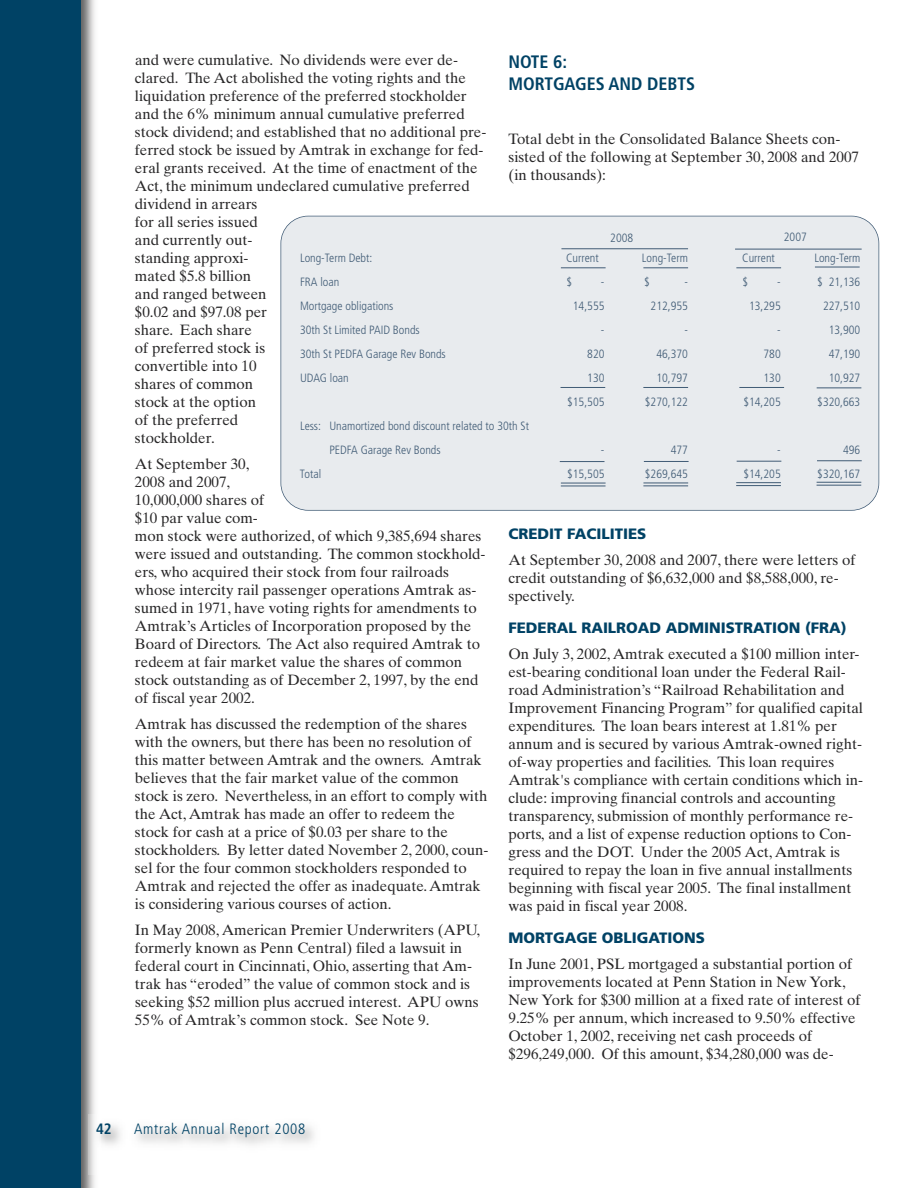
<style>
.page{position:relative;width:918px;height:1188px;background:#fff}
.page>*{position:absolute;margin:0;border:0;box-sizing:border-box;transform-origin:0 0}
.t1{font:700 condensed 18px/22.6px "Frutiger";color:#004265}
.t2{font:15px/18px "Times Ten";color:#272627}
.t3{font:900 15px "Frutiger";color:#004265}
.t4{font:300 condensed 15px "Frutiger";letter-spacing:.05em;color:#004265}
.t5{font:700 condensed 15px "Frutiger";color:#004265}
.t6{font:300 condensed 12px/24px "Frutiger";color:#405b75;text-align:right}
</style>
<div class="page">
<img style="left:81px;top:0;width:14px;height:1188px">
<div style="left:0;top:0;width:81px;height:1188px;background:#004265"></div>
<div style="left:281px;top:216px;width:597px;height:294px;background:#e8ebee;border-radius:27px"></div>
<div style="left:280px;top:216px;width:599px;height:295px;border:2px solid #405b75;border-radius:28px"></div>
<hr style="left:560px;top:461px;width:44px;height:1px;background:#405b75">
<hr style="left:561px;top:483px;width:45px;height:1px;background:#405b75">
<hr style="left:561px;top:486px;width:45px;height:1px;background:#405b75">
<hr style="left:817px;top:388px;width:44px;height:1px;background:#405b75">
<hr style="left:739px;top:387px;width:45px;height:1px;background:#405b75">
<hr style="left:643px;top:387px;width:45px;height:1px;background:#405b75">
<hr style="left:561px;top:387px;width:44px;height:1px;background:#405b75">
<hr style="left:815px;top:267px;width:45px;height:1px;background:#405b75">
<hr style="left:817px;top:461px;width:45px;height:1px;background:#405b75">
<hr style="left:817px;top:482px;width:44px;height:1px;background:#405b75">
<hr style="left:817px;top:485px;width:44px;height:1px;background:#405b75">
<hr style="left:737px;top:461px;width:44px;height:1px;background:#405b75">
<hr style="left:736px;top:482px;width:45px;height:1px;background:#405b75">
<hr style="left:736px;top:485px;width:45px;height:1px;background:#405b75">
<hr style="left:644px;top:461px;width:45px;height:1px;background:#405b75">
<hr style="left:643px;top:483px;width:45px;height:1px;background:#405b75">
<hr style="left:643px;top:486px;width:45px;height:1px;background:#405b75">
<hr style="left:736px;top:268px;width:45px;height:1px;background:#405b75">
<hr style="left:643px;top:268px;width:45px;height:1px;background:#405b75">
<hr style="left:561px;top:268px;width:45px;height:1px;background:#405b75">
<hr style="left:561px;top:249px;width:127px;height:1px;background:#405b75">
<hr style="left:735px;top:249px;width:127px;height:1px;background:#405b75">
<img style="left:88px;top:1114px;width:226px;height:60px">
<p class="t2" style="left:135px;top:52px;width:353px">and were cumulative. No dividends were ever de&shy;clared. The Act abolished the voting rights and the liquidation preference of the preferred stockholder and the 6% minimum annual cumulative preferred stock dividend; and established that no additional pre&shy;ferred stock be issued by Amtrak in exchange for fed&shy;eral grants received. At the time of enactment of the<br>Act, the minimum undeclared cumulative preferred dividend in arrears<br>for all series issued<br>and currently out-<br>standing approxi-<br>mated $5.8 billion<br>and ranged between<br>$0.02 and $97.08 per<br>share. Each share<br>of preferred stock is<br>convertible into 10<br>shares of common<br>stock at the option<br>of the preferred<br>stockholder.</p>
<p class="t2" style="left:135px;top:457px;width:352px">At September 30,<br>2008 and 2007,<br>10,000,000 shares of<br>$10 par value com-<br>mon stock were authorized, of which 9,385,694 shares were issued and outstanding. The common stockhold&shy;ers, who acquired their stock from four railroads whose intercity rail passenger operations Amtrak as&shy;sumed in 1971, have voting rights for amendments to Amtrak’s Articles of Incorporation proposed by the Board of Directors. The Act also required Amtrak to redeem at fair market value the shares of common stock outstanding as of December 2, 1997, by the end of fiscal year 2002.</p>
<p class="t2" style="left:135px;top:717px;width:355px">Amtrak has discussed the redemption of the shares with the owners, but there has been no resolution of this matter between Amtrak and the owners. Amtrak believes that the fair market value of the common stock is zero. Nevertheless, in an effort to comply with the Act, Amtrak has made an offer to redeem the stock for cash at a price of $0.03 per share to the stockholders. By letter dated November 2, 2000, coun&shy;sel for the four common stockholders responded to Amtrak and rejected the offer as inadequate. Amtrak is considering various courses of action.</p>
<p class="t2" style="left:135px;top:923px;width:347px">In May 2008, American Premier Underwriters (APU, formerly known as Penn Central) filed a lawsuit in federal court in Cincinnati, Ohio, asserting that Am&shy;trak has “eroded” the value of common stock and is seeking $52 million plus accrued interest. APU owns 55% of Amtrak’s common stock. See Note 9.</p>
<p class="t1" style="left:508px;top:51px;width:188px">NOTE 6:<br>MORTGAGES AND DEBTS</p>
<p class="t2" style="left:508px;top:131px;width:352px">Total debt in the Consolidated Balance Sheets con&shy;sisted of the following at September 30, 2008 and 2007 (in thousands):</p>
<p class="t6" style="left:610px;top:227px;width:25px">2008</p>
<p class="t6" style="left:784px;top:226px;width:25px">2007</p>
<p class="t6" style="left:300px;top:247px;width:147px;text-align:left">Long-Term Debt:<br>FRA loan<br>Mortgage obligations<br>30th St Limited PAID Bonds<br>30th St PEDFA Garage Rev Bonds<br>UDAG loan</p>
<p class="t6" style="left:300px;top:415px;width:231px">Less: Unamortized bond discount related to 30th St</p>
<p class="t6" style="left:329px;top:439px;width:113px">PEDFA Garage Rev Bonds</p>
<p class="t6" style="left:300px;top:463px;width:23px">Total</p>
<p class="t6" style="left:642px;top:247px;width:47px;text-align:left">Long-Term $</p>
<p class="t6" style="left:566px;top:247px;width:34px;text-align:left">Current $</p>
<p class="t6" style="left:742px;top:247px;width:34px;text-align:left">Current $</p>
<p class="t6" style="left:814px;top:247px;width:47px">Long-Term $ 21,136<br>227,510<br>13,900<br>47,190<br>10,927 $320,663</p>
<p class="t6" style="left:817px;top:439px;width:45px">496 $320,167</p>
<p class="t6" style="left:645px;top:271px;width:45px">-<br>212,955 -<br>46,370<br>10,797 $270,122</p>
<p class="t6" style="left:645px;top:439px;width:45px">477 $269,645</p>
<p class="t6" style="left:567px;top:271px;width:39px">-<br>14,555 -<br>820<br>130 $15,505</p>
<p class="t6" style="left:743px;top:271px;width:39px">-<br>13,295 -<br>780<br>130 $14,205</p>
<p class="t6" style="left:567px;top:439px;width:39px">- $15,505</p>
<p class="t6" style="left:743px;top:439px;width:39px">- $14,205</p>
<p class="t3" style="left:509px;top:528px;width:139px">CREDIT FACILITIES</p>
<p class="t2" style="left:509px;top:553px;width:348px">At September 30, 2008 and 2007, there were letters of credit outstanding of $6,632,000 and $8,588,000, re&shy;spectively.</p>
<p class="t3" style="left:509px;top:622px;width:340px">FEDERAL RAILROAD ADMINISTRATION (FRA)</p>
<p class="t2" style="left:509px;top:646px;width:356px">On July 3, 2002, Amtrak executed a $100 million inter&shy;est-bearing conditional loan under the Federal Rail&shy;road Administration’s “Railroad Rehabilitation and Improvement Financing Program” for qualified capital expenditures. The loan bears interest at 1.81% per annum and is secured by various Amtrak-owned right&shy;of-way properties and facilities. This loan requires Amtrak's compliance with certain conditions which in&shy;clude: improving financial controls and accounting transparency, submission of monthly performance re&shy;ports, and a list of expense reduction options to Con&shy;gress and the DOT. Under the 2005 Act, Amtrak is required to repay the loan in five annual installments beginning with fiscal year 2005. The final installment was paid in fiscal year 2008.</p>
<p class="t3" style="left:509px;top:931px;width:198px">MORTGAGE OBLIGATIONS</p>
<p class="t2" style="left:509px;top:956px;width:354px">In June 2001, PSL mortgaged a substantial portion of improvements located at Penn Station in New York, New York for $300 million at a fixed rate of interest of 9.25% per annum, which increased to 9.50% effective October 1, 2002, receiving net cash proceeds of $296,249,000. Of this amount, $34,280,000 was de-</p>
<p class="t5" style="left:96px;top:1123px;width:17px">42</p>
<p class="t4" style="left:134px;top:1123px;width:173px">Amtrak Annual Report 2008</p>
</div>
